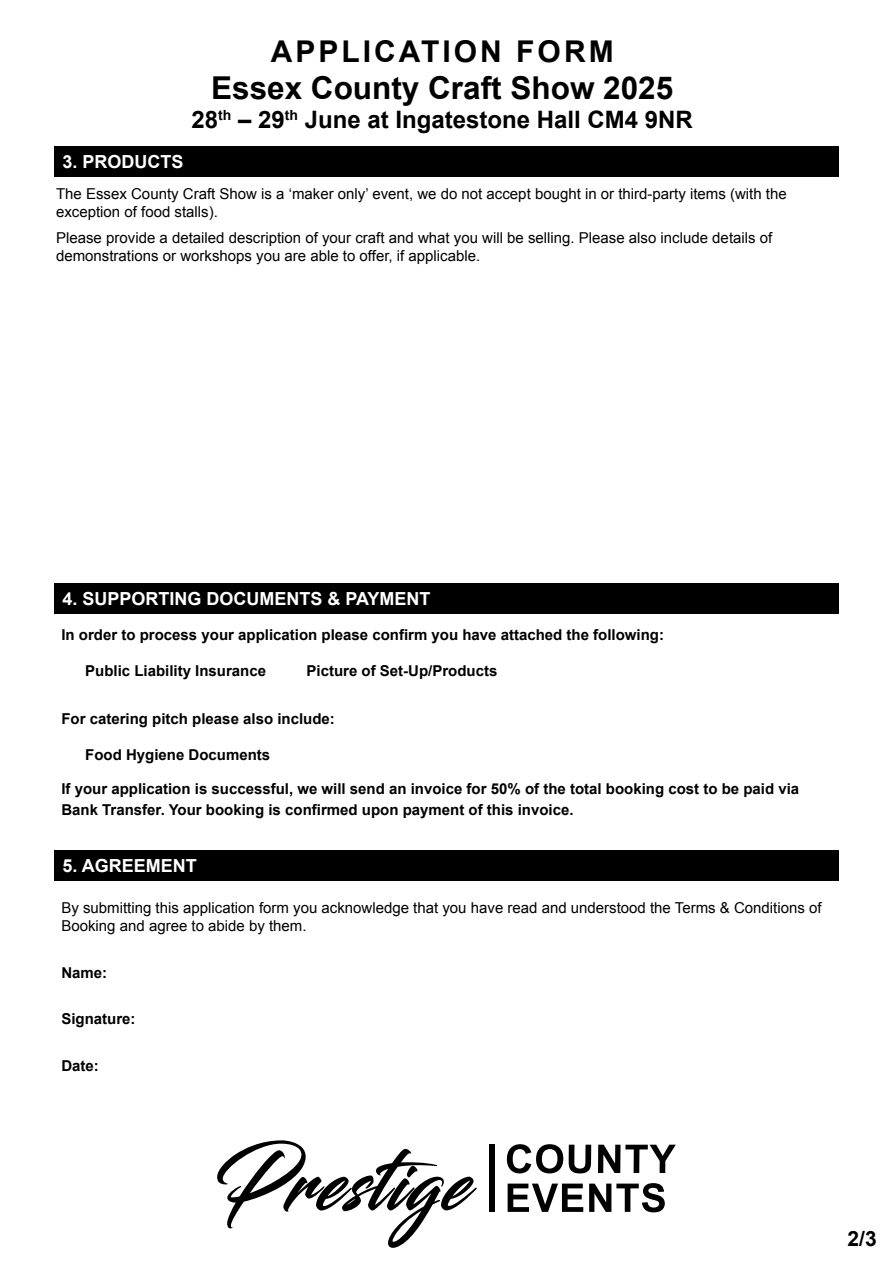
<style>
.page{position:relative;width:893px;height:1263px;background:#fff}
.page>*{position:absolute;margin:0;border:0;box-sizing:border-box;transform-origin:0 0}
.t1{font:700 31.5px "Arial";color:#000}
.t2{font:700 30px "Arial";letter-spacing:.1em;color:#000}
.t3{font:700 24px "Arial";color:#000}
.t4{font:700 21px "Arial";color:#000}
.t5{font:700 18px "Arial";color:#fff}
.t6{font:15px/18px "Arial";color:#000}
.t7{font:700 15px/21px "Arial";color:#000}
</style>
<div class="page">
<div style="left:54px;top:583px;width:785px;height:31px;background:#000"></div>
<div style="left:54px;top:850px;width:785px;height:31px;background:#000"></div>
<div style="left:54px;top:146px;width:785px;height:31px;background:#000"></div>
<svg style="left:507px;top:1144px;width:56px;height:29px"></svg>
<svg style="left:569px;top:1145px;width:22px;height:28px"></svg>
<svg style="left:598px;top:1145px;width:78px;height:28px"></svg>
<svg style="left:508px;top:1183px;width:75px;height:29px"></svg>
<svg style="left:589px;top:1183px;width:76px;height:29px"></svg>
<svg style="left:217px;top:1140px;width:260px;height:108px"></svg>
<div style="left:489px;top:1144px;width:5px;height:68px;background:#000"></div>
<h2 class="t2" style="left:271px;top:31px;width:344px">APPLICATION FORM</h2>
<h1 class="t1" style="left:211px;top:67px;width:464px">Essex County Craft Show 2025</h1>
<h3 class="t3" style="left:192px;top:104px;width:503px">28<sup>th</sup> – 29<sup>th</sup> June at Ingatestone Hall CM4 9NR</h3>
<p class="t5" style="left:63px;top:150px;width:123px">3. PRODUCTS</p>
<p class="t6" style="left:56px;top:185px;width:732px">The Essex County Craft Show is a ‘maker only’ event, we do not accept bought in or third-party items (with the exception of food stalls).</p>
<p class="t6" style="left:56px;top:229px;width:718px">Please provide a detailed description of your craft and what you will be selling. Please also include details of demonstrations or workshops you are able to offer, if applicable.</p>
<p class="t5" style="left:63px;top:587px;width:370px">4. SUPPORTING DOCUMENTS &amp; PAYMENT</p>
<p class="t7" style="left:61px;top:625px;width:604px">In order to process your application please confirm you have attached the following:</p>
<p class="t7" style="left:85px;top:661px;width:182px">Public Liability Insurance</p>
<p class="t7" style="left:307px;top:661px;width:192px">Picture of Set-Up/Products</p>
<p class="t7" style="left:61px;top:709px;width:275px">For catering pitch please also include:</p>
<p class="t7" style="left:85px;top:745px;width:187px">Food Hygiene Documents</p>
<p class="t7" style="left:61px;top:778px;width:739px">If your application is successful, we will send an invoice for 50% of the total booking cost to be paid via<br>Bank Transfer. Your booking is confirmed upon payment of this invoice.</p>
<p class="t5" style="left:63px;top:854px;width:136px">5. AGREEMENT</p>
<p class="t6" style="left:61px;top:899px;width:762px">By submitting this application form you acknowledge that you have read and understood the Terms &amp; Conditions of<br>Booking and agree to abide by them.</p>
<p class="t7" style="left:61px;top:963px;width:47px">Name:</p>
<p class="t7" style="left:61px;top:1009px;width:76px">Signature:</p>
<p class="t7" style="left:61px;top:1056px;width:39px">Date:</p>
<h3 class="t4" style="left:848px;top:1224px;width:31px">2/3</h3>
</div>
